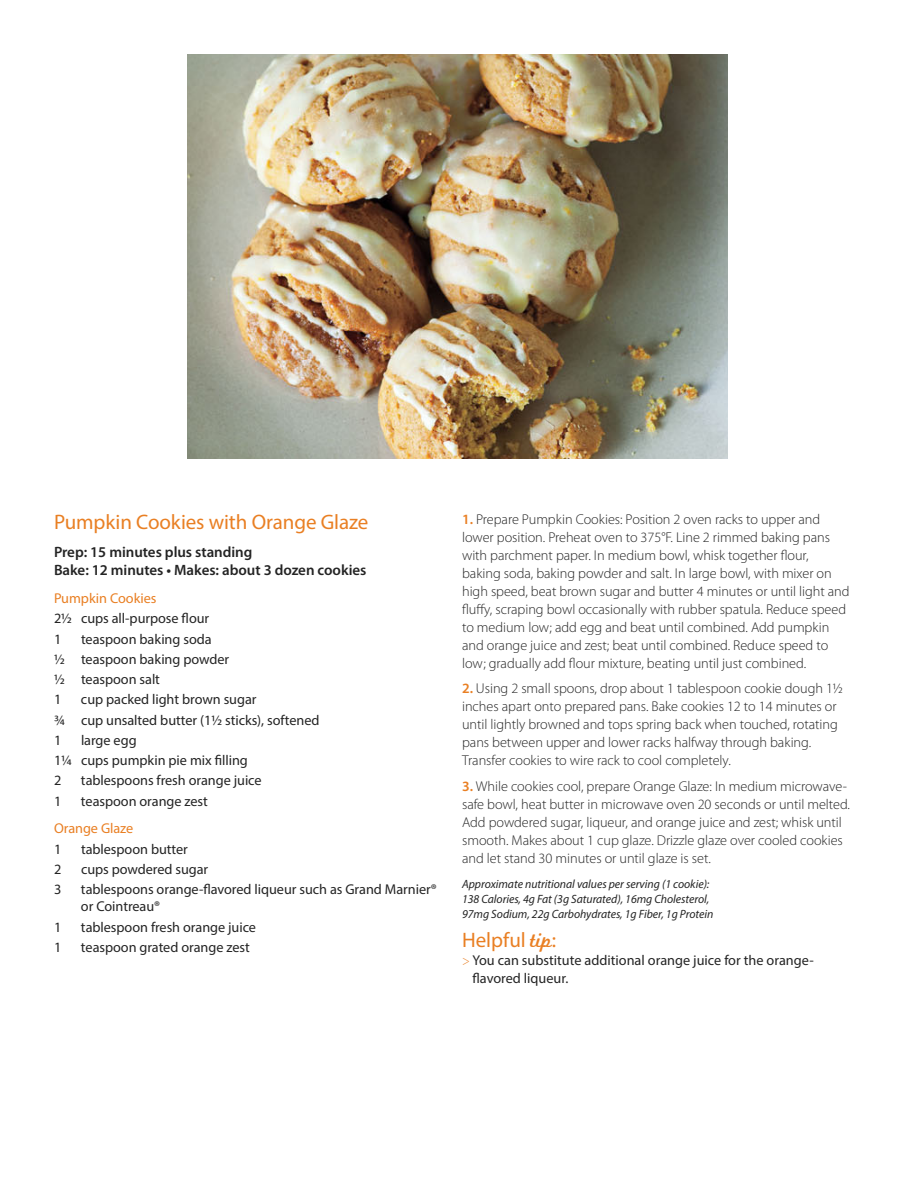
<style>
.page{position:relative;width:918px;height:1188px;background:#fff}
.page>*{position:absolute;margin:0;border:0;box-sizing:border-box;transform-origin:0 0}
.t1{font:21px "Myriad Pro";letter-spacing:-.005em;color:#e97f23}
.t2{font:600 15px/18px "Myriad Pro";letter-spacing:-.005em;color:#242424}
.t3{font:300 14.25px/18px "Myriad Pro";letter-spacing:-.005em;color:#242424}
.t4{font:14.25px/20.2px "Myriad Pro";letter-spacing:-.005em;color:#242424}
.t5{font:14.25px "Myriad Pro";letter-spacing:-.005em;color:#e97f23}
.t6{font:italic 12px/15px "Myriad Pro";letter-spacing:-.005em;color:#242424}
.s1{font-weight:600;color:#e97f23}
.s2{font-family:"Marketing Script"}
.s3{font-weight:300;font-size:13.5px;color:#e97f23}
</style>
<div class="page">
<img style="left:188px;top:54px;width:540px;height:405px">
<h1 class="t1" style="left:54px;top:514px;width:316px">Pumpkin Cookies with Orange Glaze</h1>
<p class="t2" style="left:54px;top:544px;width:314px">Prep: 15 minutes plus standing<br>Bake: 12 minutes • Makes: about 3 dozen cookies</p>
<p class="t5" style="left:54px;top:593px;width:104px">Pumpkin Cookies</p>
<p class="t4" style="left:54px;top:609px;width:157px">2½ cups all-purpose flour<br>1</p>
<p class="t4" style="left:54px;top:630px;width:177px;text-indent:27px">teaspoon baking soda<br>½ teaspoon baking powder ½ teaspoon salt<br>1</p>
<p class="t4" style="left:54px;top:690px;width:267px;text-indent:27px">cup packed light brown sugar<br>¾ cup unsalted butter (1½ sticks), softened<br>1</p>
<p class="t4" style="left:54px;top:731px;width:195px;text-indent:27px">large egg<br>1¼ cups pumpkin pie mix filling<br>2</p>
<p class="t4" style="left:81px;top:771px;width:182px">tablespoons fresh orange juice</p>
<p class="t4" style="left:54px;top:792px;width:9px">1</p>
<p class="t4" style="left:81px;top:792px;width:128px">teaspoon orange zest</p>
<p class="t5" style="left:54px;top:823px;width:81px">Orange Glaze</p>
<p class="t4" style="left:54px;top:840px;width:9px">1</p>
<p class="t4" style="left:81px;top:840px;width:108px">tablespoon butter</p>
<p class="t4" style="left:54px;top:860px;width:9px">2</p>
<p class="t4" style="left:81px;top:860px;width:129px">cups powdered sugar</p>
<p class="t4" style="left:54px;top:880px;width:9px">3</p>
<p class="t4" style="left:81px;top:882px;width:357px;line-height:17.2px">tablespoons orange-flavored liqueur such as Grand Marnier® or Cointreau®</p>
<p class="t4" style="left:54px;top:918px;width:9px">1</p>
<p class="t4" style="left:81px;top:918px;width:177px">tablespoon fresh orange juice</p>
<p class="t4" style="left:54px;top:938px;width:9px">1</p>
<p class="t4" style="left:81px;top:938px;width:170px">teaspoon grated orange zest</p>
<p class="t3" style="left:462px;top:511px;width:389px"><span class="s1">1.</span> Prepare Pumpkin Cookies: Position 2 oven racks to upper and lower position. Preheat oven to 375°F. Line 2 rimmed baking pans with parchment paper. In medium bowl, whisk together flour, baking soda, baking powder and salt. In large bowl, with mixer on high speed, beat brown sugar and butter 4 minutes or until light and fluffy, scraping bowl occasionally with rubber spatula. Reduce speed to medium low; add egg and beat until combined. Add pumpkin and orange juice and zest; beat until combined. Reduce speed to low; gradually add flour mixture, beating until just combined.</p>
<p class="t3" style="left:462px;top:681px;width:383px"><span class="s1">2.</span> Using 2 small spoons, drop about 1 tablespoon cookie dough 1½ inches apart onto prepared pans. Bake cookies 12 to 14 minutes or until lightly browned and tops spring back when touched, rotating pans between upper and lower racks halfway through baking.<br>Transfer cookies to wire rack to cool completely.</p>
<p class="t3" style="left:462px;top:778px;width:390px"><span class="s1">3.</span> While cookies cool, prepare Orange Glaze: In medium microwave&shy;safe bowl, heat butter in microwave oven 20 seconds or until melted.<br>Add powdered sugar, liqueur, and orange juice and zest; whisk until smooth. Makes about 1 cup glaze. Drizzle glaze over cooled cookies and let stand 30 minutes or until glaze is set.</p>
<p class="t6" style="left:462px;top:878px;width:253px">Approximate nutritional values per serving (1 cookie):<br>138 Calories, 4g Fat (3g Saturated), 16mg Cholesterol,<br>97mg Sodium, 22g Carbohydrates, 1g Fiber, 1g Protein</p>
<h1 class="t1" style="left:462px;top:932px;width:96px">Helpful <span class="s2">tip</span>:</h1>
<p class="t4" style="left:472px;top:952px;width:343px;line-height:18px;text-indent:-10px"><span class="s3">&gt;</span> You can substitute additional orange juice for the orange&shy;flavored liqueur.</p>
</div>
